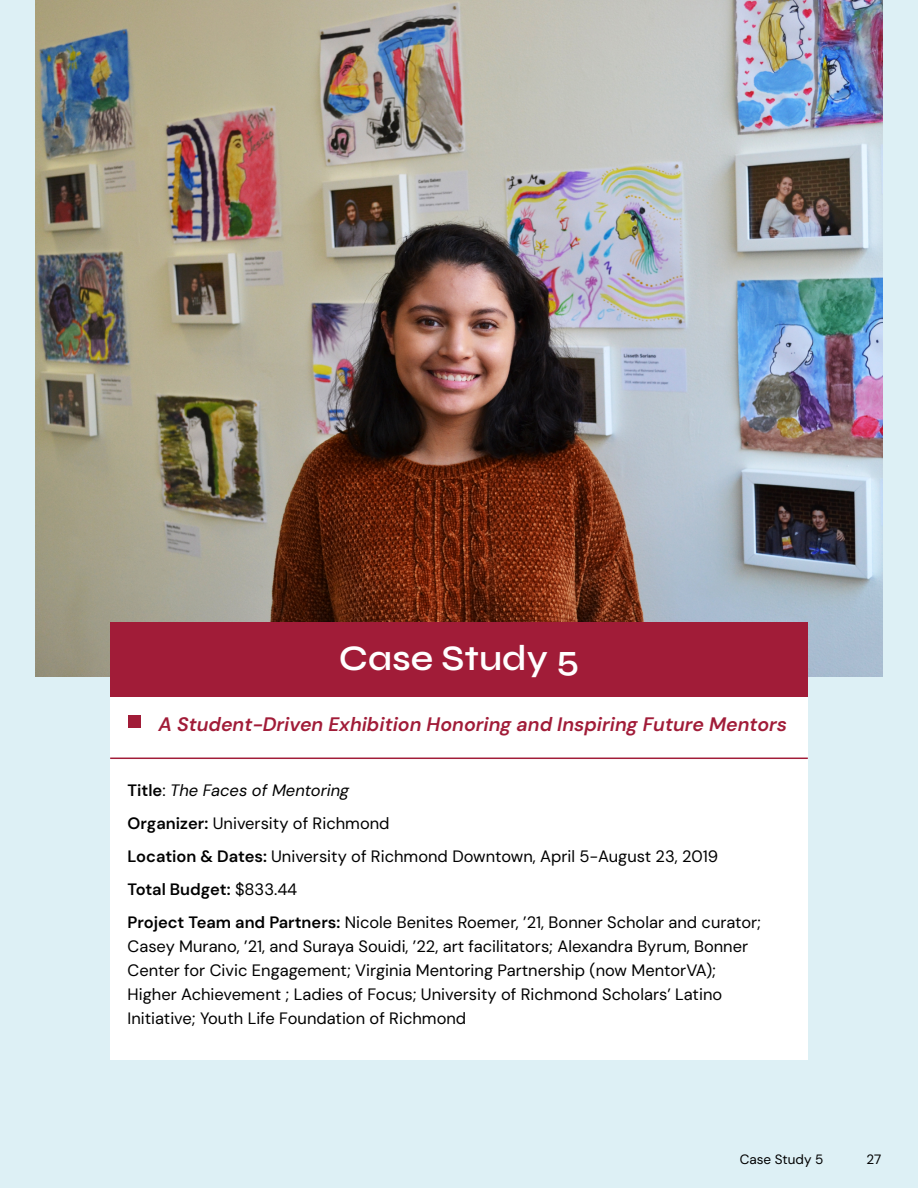
<style>
.page{position:relative;width:918px;height:1188px;background:#ddf0f5}
.page>*{position:absolute;margin:0;border:0;box-sizing:border-box;transform-origin:0 0}
.t1{font:36px "Syne";color:#fff}
.t2{font:italic 600 19.5px "DM Sans 18 pt";color:#a11c38}
.t3{font:16.5px/33px "DM Sans 18 pt";color:#000}
.t4{font:13.5px "DM Sans 18 pt";color:#000}
.s1{font-weight:600}
.s2{font-style:italic}
</style>
<div class="page">
<img style="left:35px;top:1px;width:848px;height:676px">
<div style="left:110px;top:623px;width:698px;height:437px;background:#fff"></div>
<div style="left:110px;top:622px;width:698px;height:74px;background:#a11c38"></div>
<div style="left:128px;top:715px;width:13px;height:13px;background:#a11c38"></div>
<hr style="left:110px;top:758px;width:698px;height:1px;background:#a11c38">
<h1 class="t1" style="left:339px;top:636px;width:242px">Case Study 5</h1>
<p class="t2" style="left:158px;top:712px;width:630px">A Student-Driven Exhibition Honoring and Inspiring Future Mentors</p>
<p class="t3" style="left:128px;top:773px;width:635px"><span class="s1">Title</span>: <span class="s2">The Faces of Mentoring<br></span><span class="s1">Organizer:</span> University of Richmond<br><span class="s1">Location &amp; Dates:</span> University of Richmond Downtown, April 5-August 23, 2019<br><span class="s1">Total Budget:</span> $833.44<br><span class="s1">Project Team and Partners:</span> Nicole Benites Roemer, ’21, Bonner Scholar and curator;</p>
<p class="t3" style="left:128px;top:934px;width:622px;line-height:24px">Casey Murano, ’21, and Suraya Souidi, ’22, art facilitators; Alexandra Byrum, Bonner Center for Civic Engagement; Virginia Mentoring Partnership (now MentorVA); Higher Achievement ; Ladies of Focus; University of Richmond Scholars’ Latino Initiative; Youth Life Foundation of Richmond</p>
<p class="t4" style="left:740px;top:1151px;width:85px">Case Study 5</p>
<p class="t4" style="left:867px;top:1151px;width:16px">27</p>
</div>
